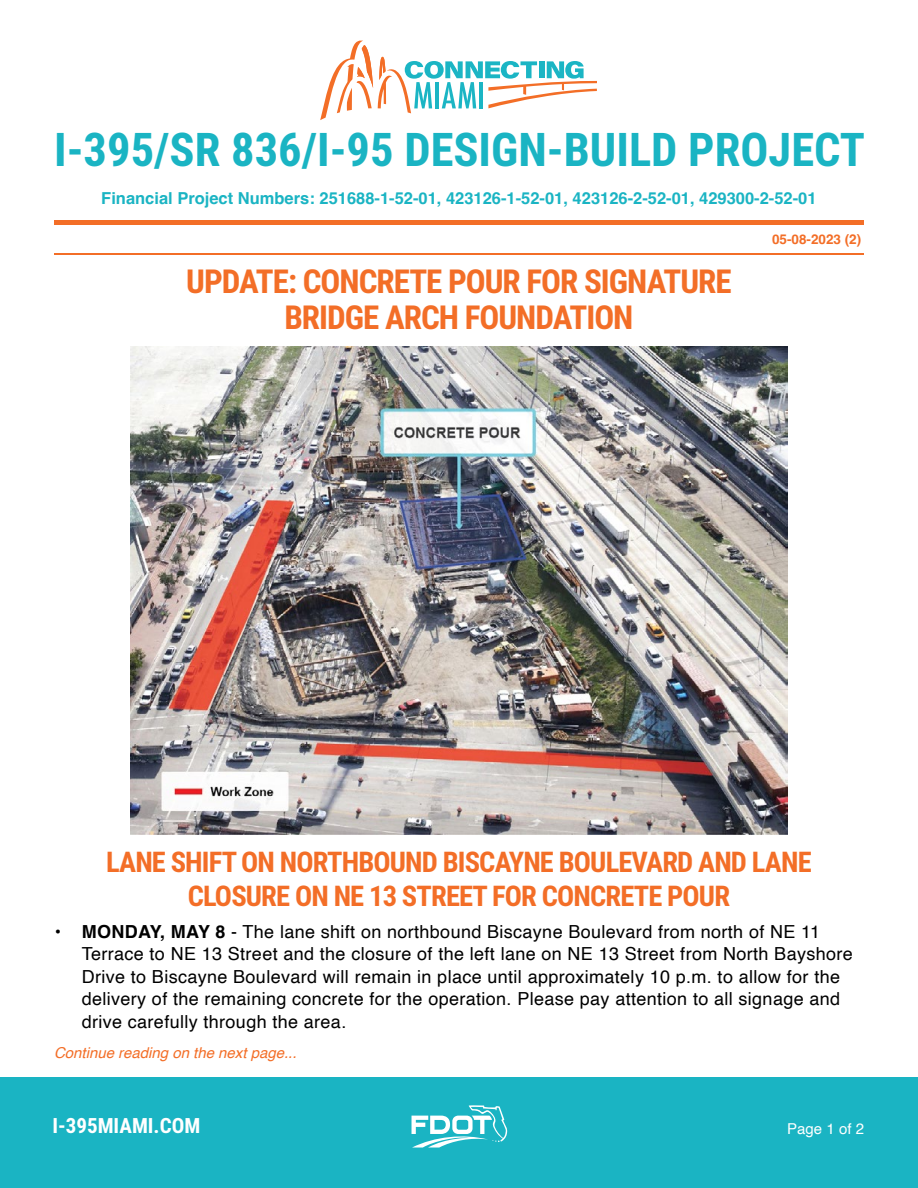
<style>
.page{position:relative;width:918px;height:1188px;background:#fff}
.page>*{position:absolute;margin:0;border:0;box-sizing:border-box;transform-origin:0 0}
.t1{font:700 46.5px "Roboto Condensed";color:#1ab4c3}
.t2{font:700 33px/36px "Roboto Condensed";letter-spacing:-.03em;color:#f36e27;text-align:center}
.t3{font:700 28.5px/34.2px "Roboto Condensed";letter-spacing:-.03em;color:#f36e27;text-align:center}
.t4{font:700 21px "Roboto Condensed";color:#fff}
.t5{font:18px/22.5px "Helvetica";letter-spacing:.02em;color:#000}
.t6{font:700 16.5px "Helvetica";color:#1ab4c3}
.t7{font:italic 15px "Helvetica";color:#f36e27}
.t8{font:15px "Helvetica";color:#fff}
.t9{font:700 13.5px "Helvetica";color:#f36e27}
.s1{font-weight:700}
</style>
<div class="page">
<div style="left:0;top:1077px;width:918px;height:111px;background:#1ab4c3"></div>
<svg style="left:412px;top:1105px;width:95px;height:43px"></svg>
<svg style="left:320px;top:41px;width:277px;height:79px"></svg>
<hr style="left:54px;top:220px;width:810px;height:4px;background:#f36e27">
<hr style="left:54px;top:253px;width:810px;height:1px;background:#f36e27">
<img style="left:130px;top:346px;width:658px;height:488px">
<h1 class="t1" style="left:54px;top:117px;width:813px">I-395/SR 836/I-95 DESIGN-BUILD PROJECT</h1>
<p class="t6" style="left:101px;top:188px;width:717px">Financial Project Numbers: 251688-1-52-01, 423126-1-52-01, 423126-2-52-01, 429300-2-52-01</p>
<h2 class="t2" style="left:186px;top:262px;width:547px">UPDATE: CONCRETE POUR FOR SIGNATURE<br>BRIDGE ARCH FOUNDATION</h2>
<p class="t9" style="left:772px;top:231px;width:91px">05-08-2023 (2)</p>
<h3 class="t3" style="left:106px;top:843px;width:707px">LANE SHIFT ON NORTHBOUND BISCAYNE BOULEVARD AND LANE<br>CLOSURE ON NE 13 STREET FOR CONCRETE POUR</h3>
<p class="t5" style="left:82px;top:921px;width:773px;text-indent:-27px"><span class="s1">• MONDAY, MAY 8</span> - The lane shift on northbound Biscayne Boulevard from north of NE 11<br>Terrace to NE 13 Street and the closure of the left lane on NE 13 Street from North Bayshore Drive to Biscayne Boulevard will remain in place until approximately 10 p.m. to allow for the delivery of the remaining concrete for the operation. Please pay attention to all signage and drive carefully through the area.</p>
<p class="t7" style="left:54px;top:1041px;width:244px">Continue reading on the next page...</p>
<p class="t4" style="left:52px;top:1111px;width:149px">I-395MIAMI.COM</p>
<p class="t8" style="left:787px;top:1117px;width:78px">Page 1 of 2</p>
</div>
